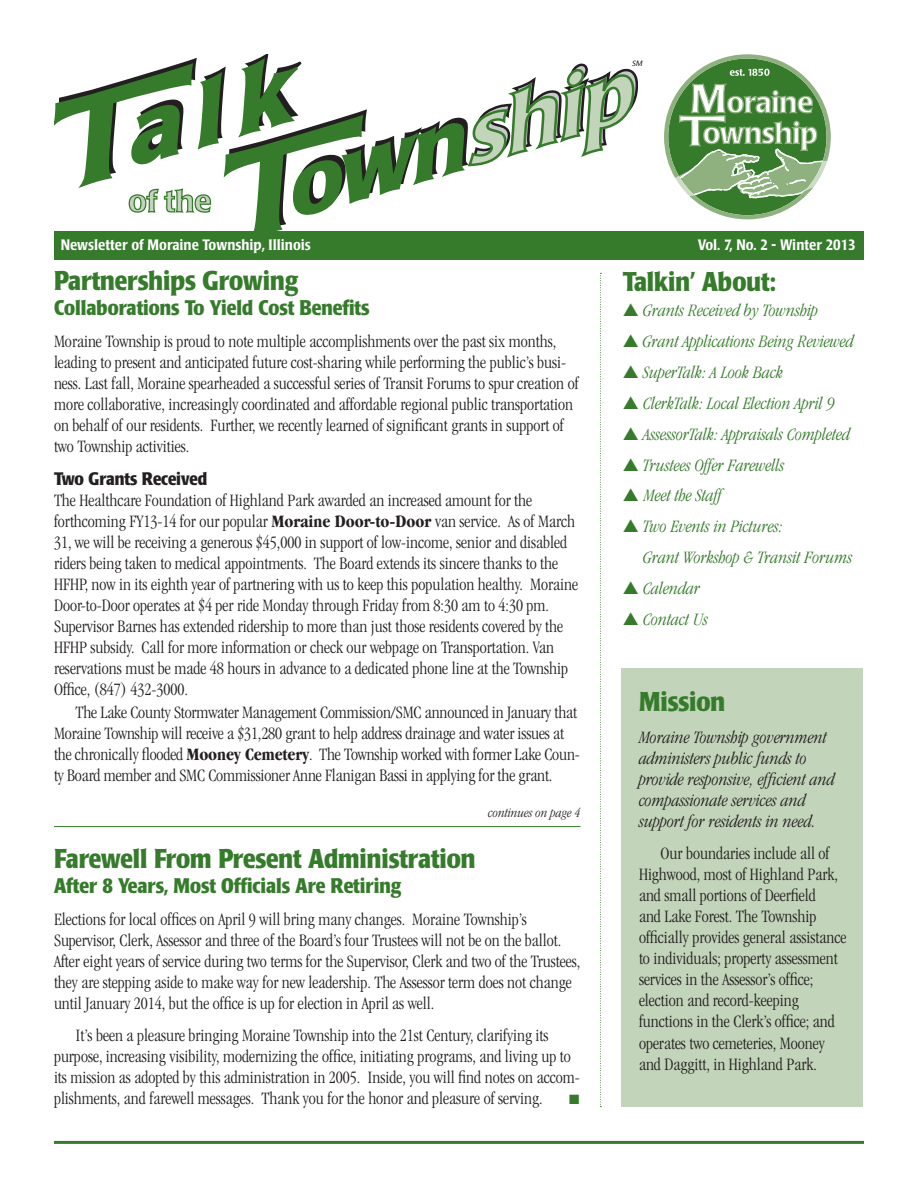
<style>
.page{position:relative;width:918px;height:1188px;background:#fff}
.page>*{position:absolute;margin:0;border:0;box-sizing:border-box;transform-origin:0 0}
.t1{font:700 condensed 27px "Poppl Laudatio";color:#357b2b}
.t2{font:700 condensed 21px "Poppl Laudatio";color:#357b2b}
.t3{font:300 condensed 18px/21px "Garamond";color:#231f20}
.t4{font:italic 300 condensed 18px/30.8px "Garamond";color:#357b2b}
.t5{font:italic 300 condensed 18px/21px "Garamond";color:#231f20}
.t6{font:700 condensed 18px "Poppl Laudatio";color:#231f20}
.t7{font:500 condensed 15px "Poppl Laudatio";color:#fff}
.t8{font:italic 300 condensed 13.5px "Garamond";color:#231f20}
.t9{font:13.5px "Zapf Dingbats ITC";color:#357b2b}
.t10{font:italic 7.5px "Poppl Laudatio";color:#231f20}
.s1{font-weight:700}
</style>
<div class="page">
<hr style="left:54px;top:1141px;width:810px;height:3px;background:#357b2b">
<div style="left:54px;top:232px;width:810px;height:28px;background:#357b2b"></div>
<hr style="left:54px;top:826px;width:526px;height:1px;background:#357b2b">
<svg style="left:600px;top:273px;width:1px;height:834px"></svg>
<div style="left:622px;top:668px;width:241px;height:439px;background:#c2d4b9"></div>
<svg style="left:664px;top:54px;width:167px;height:165px"></svg>
<svg style="left:54px;top:54px;width:584px;height:178px"></svg>
<p class="t10" style="left:632px;top:59px;width:12px">SM</p>
<p class="t7" style="left:61px;top:237px;width:252px">Newsletter of Moraine Township, Illinois</p>
<p class="t7" style="left:698px;top:237px;width:159px">Vol. 7, No. 2 - Winter 2013</p>
<h1 class="t1" style="left:54px;top:265px;width:246px">Partnerships Growing</h1>
<p class="t2" style="left:54px;top:296px;width:317px">Collaborations To Yield Cost Benefits</p>
<p class="t3" style="left:54px;top:331px;width:526px">Moraine Township is proud to note multiple accomplishments over the past six months, leading to present and anticipated future cost-sharing while performing the public’s busi&shy;ness. Last fall, Moraine spearheaded a successful series of Transit Forums to spur creation of more collaborative, increasingly coordinated and affordable regional public transportation on behalf of our residents. Further, we recently learned of significant grants in support of two Township activities.</p>
<p class="t6" style="left:54px;top:468px;width:155px">Two Grants Received</p>
<p class="t3" style="left:54px;top:490px;width:525px">The Healthcare Foundation of Highland Park awarded an increased amount for the forthcoming FY13-14 for our popular <span class="s1">Moraine Door-to-Door</span> van service. As of March 31, we will be receiving a generous $45,000 in support of low-income, senior and disabled riders being taken to medical appointments. The Board extends its sincere thanks to the HFHP, now in its eighth year of partnering with us to keep this population healthy. Moraine Door-to-Door operates at $4 per ride Monday through Friday from 8:30 am to 4:30 pm.<br>Supervisor Barnes has extended ridership to more than just those residents covered by the HFHP subsidy. Call for more information or check our webpage on Transportation. Van reservations must be made 48 hours in advance to a dedicated phone line at the Township Office, (847) 432-3000.</p>
<p class="t3" style="left:54px;top:702px;width:527px;text-indent:22px">The Lake County Stormwater Management Commission/SMC announced in January that Moraine Township will receive a $31,280 grant to help address drainage and water issues at the chronically flooded <span class="s1">Mooney Cemetery</span>. The Township worked with former Lake Coun&shy;ty Board member and SMC Commissioner Anne Flanigan Bassi in applying for the grant.</p>
<h1 class="t1" style="left:623px;top:266px;width:155px">Talkin’ About:</h1>
<p class="t4" style="left:623px;top:295px;width:197px">▲ Grants Received by Township</p>
<p class="t4" style="left:623px;top:326px;width:232px">▲ Grant Applications Being Reviewed</p>
<p class="t4" style="left:623px;top:357px;width:162px">▲ SuperTalk: A Look Back</p>
<p class="t4" style="left:623px;top:388px;width:214px">▲ ClerkTalk: Local Election April 9</p>
<p class="t4" style="left:623px;top:419px;width:229px">▲ AssessorTalk: Appraisals Completed</p>
<p class="t4" style="left:623px;top:449px;width:163px">▲ Trustees Offer Farewells</p>
<p class="t4" style="left:623px;top:480px;width:100px">▲ Meet the Staff</p>
<p class="t4" style="left:643px;top:511px;width:211px;text-indent:-20px">▲ Two Events in Pictures:<br>Grant Workshop &amp; Transit Forums</p>
<p class="t4" style="left:623px;top:573px;width:79px">▲ Calendar</p>
<p class="t4" style="left:623px;top:604px;width:87px">▲ Contact Us</p>
<h1 class="t1" style="left:639px;top:686px;width:88px">Mission</h1>
<p class="t5" style="left:639px;top:727px;width:197px">Moraine Township government administers public funds to provide responsive, efficient and compassionate services and support for residents in need.</p>
<p class="t3" style="left:639px;top:843px;width:209px;text-indent:22px">Our boundaries include all of Highwood, most of Highland Park, and small portions of Deerfield<br>and Lake Forest. The Township officially provides general assistance to individuals; property assessment services in the Assessor’s office; election and record-keeping functions in the Clerk’s office; and operates two cemeteries, Mooney and Daggitt, in Highland Park.</p>
<p class="t8" style="left:488px;top:805px;width:94px">continues on page 4</p>
<h1 class="t1" style="left:54px;top:843px;width:423px">Farewell From Present Administration</h1>
<p class="t2" style="left:54px;top:874px;width:349px">After 8 Years, Most Officials Are Retiring</p>
<p class="t3" style="left:54px;top:909px;width:528px">Elections for local offices on April 9 will bring many changes. Moraine Township’s Supervisor, Clerk, Assessor and three of the Board’s four Trustees will not be on the ballot.<br>After eight years of service during two terms for the Supervisor, Clerk and two of the Trustees, they are stepping aside to make way for new leadership. The Assessor term does not change until January 2014, but the office is up for election in April as well.</p>
<p class="t3" style="left:54px;top:1025px;width:527px;text-indent:22px">It’s been a pleasure bringing Moraine Township into the 21st Century, clarifying its purpose, increasing visibility, modernizing the office, initiating programs, and living up to its mission as adopted by this administration in 2005. Inside, you will find notes on accom&shy;plishments, and farewell messages. Thank you for the honor and pleasure of serving.</p>
<p class="t9" style="left:569px;top:1093px;width:12px">■</p>
</div>
